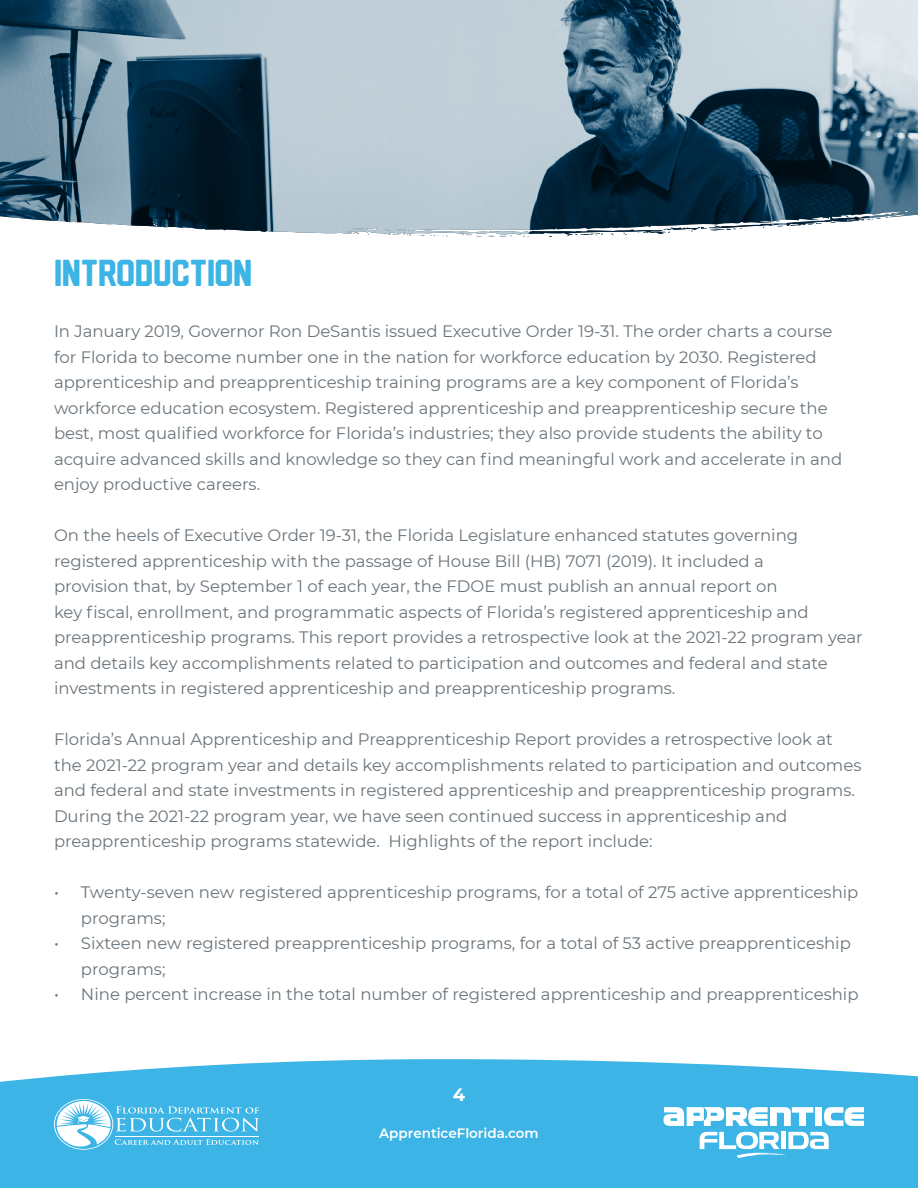
<style>
.page{position:relative;width:918px;height:1188px;background:#fff}
.page>*{position:absolute;margin:0;border:0;box-sizing:border-box;transform-origin:0 0}
.t1{font:36px "Empera Soft";letter-spacing:-.01em;color:#3cb4e5}
.t2{font:700 18px "Montserrat";color:#fff}
.t3{font:16.5px/25.5px "Montserrat";color:#6a747b}
.t4{font:600 13.5px "Montserrat";color:#fff}
</style>
<div class="page">
<div style="left:0;top:1059px;width:918px;height:129px;background:#3cb4e5"></div>
<svg style="left:54px;top:1099px;width:205px;height:51px"></svg>
<div style="left:815px;top:1107px;width:7px;height:19px;background:#fff"></div>
<svg style="left:824px;top:1107px;width:40px;height:19px"></svg>
<svg style="left:664px;top:1107px;width:149px;height:19px"></svg>
<svg style="left:700px;top:1132px;width:129px;height:26px"></svg>
<svg style="left:0;top:0;width:918px;height:237px;background:#738b9a"></svg>
<h1 class="t1" style="left:54px;top:252px;width:200px">INTRODUCTION</h1>
<p class="t3" style="left:54px;top:318px;width:790px">In January 2019, Governor Ron DeSantis issued Executive Order 19-31. The order charts a course for Florida to become number one in the nation for workforce education by 2030. Registered apprenticeship and preapprenticeship training programs are a key component of Florida’s workforce education ecosystem. Registered apprenticeship and preapprenticeship secure the best, most qualified workforce for Florida’s industries; they also provide students the ability to acquire advanced skills and knowledge so they can find meaningful work and accelerate in and enjoy productive careers.</p>
<p class="t3" style="left:54px;top:522px;width:810px">On the heels of Executive Order 19-31, the Florida Legislature enhanced statutes governing registered apprenticeship with the passage of House Bill (HB) 7071 (2019). It included a<br>provision that, by September 1 of each year, the FDOE must publish an annual report on<br>key fiscal, enrollment, and programmatic aspects of Florida’s registered apprenticeship and preapprenticeship programs. This report provides a retrospective look at the 2021-22 program year and details key accomplishments related to participation and outcomes and federal and state investments in registered apprenticeship and preapprenticeship programs.</p>
<p class="t3" style="left:54px;top:726px;width:809px">Florida’s Annual Apprenticeship and Preapprenticeship Report provides a retrospective look at the 2021-22 program year and details key accomplishments related to participation and outcomes and federal and state investments in registered apprenticeship and preapprenticeship programs.<br>During the 2021-22 program year, we have seen continued success in apprenticeship and preapprenticeship programs statewide. Highlights of the report include:</p>
<p class="t3" style="left:81px;top:879px;width:779px;text-indent:-27px">• Twenty-seven new registered apprenticeship programs, for a total of 275 active apprenticeship programs;</p>
<p class="t3" style="left:81px;top:930px;width:771px;text-indent:-27px">• Sixteen new registered preapprenticeship programs, for a total of 53 active preapprenticeship programs;</p>
<p class="t3" style="left:54px;top:981px;width:806px">• Nine percent increase in the total number of registered apprenticeship and preapprenticeship</p>
<p class="t2" style="left:453px;top:1082px;width:14px">4</p>
<p class="t4" style="left:379px;top:1124px;width:161px">ApprenticeFlorida.com</p>
</div>
